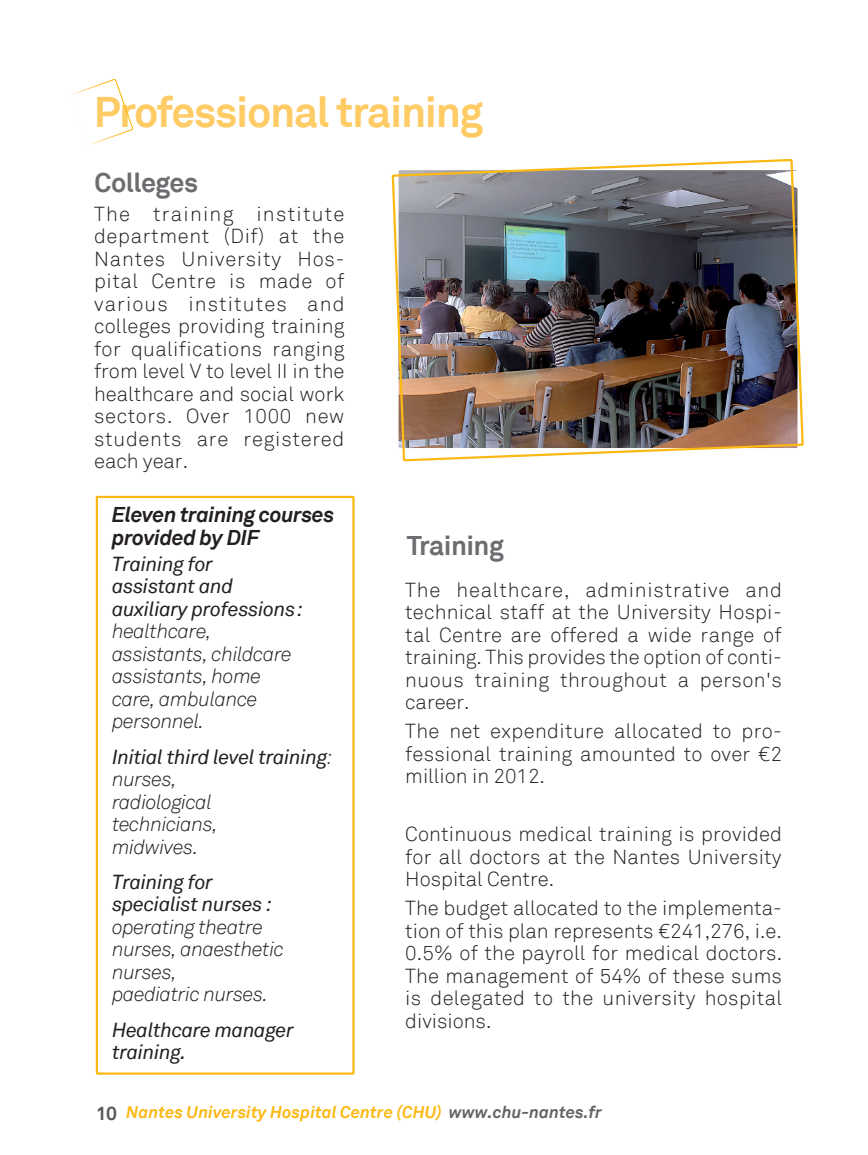
<style>
.page{position:relative;width:868px;height:1155px;background:#fff}
.page>*{position:absolute;margin:0;border:0;box-sizing:border-box;transform-origin:0 0}
.t1{font:700 42.75px "Akkurat";letter-spacing:-.03em;color:#fecb64}
.t2{font:700 27px "Akkurat";letter-spacing:-.02em;color:#6c6d70}
.t3{font:italic 700 21.38px/22.5px "Akkurat";letter-spacing:-.02em;color:#231f20}
.t4{font:300 20.25px/22.5px "Akkurat";letter-spacing:.01em;color:#231f20;text-align:justify}
.t5{font:italic 300 20.25px/22.5px "Akkurat";letter-spacing:-.02em;color:#231f20}
.t6{font:italic 20.25px/22.5px "Akkurat";letter-spacing:-.02em;color:#231f20}
.t7{font:italic 700 16.88px "Akkurat";color:#fcb814}
.s1{font-weight:400}
.s2{font-style:normal;font-size:19.12px;color:#57585a}
.s3{color:#636366}
</style>
<div class="page">
<svg style="left:71px;top:79px;width:62px;height:66px"></svg>
<img style="left:391px;top:158px;width:413px;height:304px">
<div style="left:96px;top:496px;width:258px;height:578px;border:2px solid #fcb814"></div>
<h1 class="t1" style="left:94px;top:85px;width:391px">Professional training</h1>
<h2 class="t2" style="left:95px;top:165px;width:105px">Colleges</h2>
<p class="t4" style="left:94px;top:203px;width:252px">The training institute department (Dif) at the Nantes University Hos&shy;pital Centre is made of various institutes and colleges providing training for qualifications ranging from level V to level II in the healthcare and social work sectors. Over 1000 new students are registered each year.</p>
<p class="t3" style="left:112px;top:504px;width:224px">Eleven training courses provided by DIF</p>
<p class="t6" style="left:112px;top:553px;width:193px">Training for<br>assistant and auxiliary professions:</p>
<p class="t5" style="left:112px;top:620px;width:181px">healthcare, assistants, childcare assistants, home care, ambulance personnel.</p>
<p class="t5" style="left:112px;top:745px;width:222px"><span class="s1">Initial third level training</span>: nurses,<br>radiological<br>technicians,<br>midwives.</p>
<p class="t6" style="left:112px;top:871px;width:162px">Training for specialist nurses :</p>
<p class="t5" style="left:112px;top:916px;width:173px">operating theatre nurses, anaesthetic nurses,<br>paediatric nurses.</p>
<p class="t6" style="left:112px;top:1018px;width:183px">Healthcare manager training.</p>
<h2 class="t2" style="left:407px;top:528px;width:99px">Training</h2>
<p class="t4" style="left:405px;top:579px;width:378px">The healthcare, administrative and technical staff at the University Hospi&shy;tal Centre are offered a wide range of training. This provides the option of conti&shy;nuous training throughout a person's career.</p>
<p class="t4" style="left:405px;top:720px;width:378px">The net expenditure allocated to pro&shy;fessional training amounted to over €2 million in 2012.</p>
<p class="t4" style="left:405px;top:823px;width:378px">Continuous medical training is provided for all doctors at the Nantes University Hospital Centre.</p>
<p class="t4" style="left:405px;top:897px;width:378px">The budget allocated to the implementa&shy;tion of this plan represents €241,276, i.e.<br>0.5% of the payroll for medical doctors.<br>The management of 54% of these sums is delegated to the university hospital divisions.</p>
<p class="t7" style="left:96px;top:1101px;width:507px"><span class="s2">10</span> Nantes University Hospital Centre (CHU) <span class="s3">www.chu-nantes.fr</span></p>
</div>
